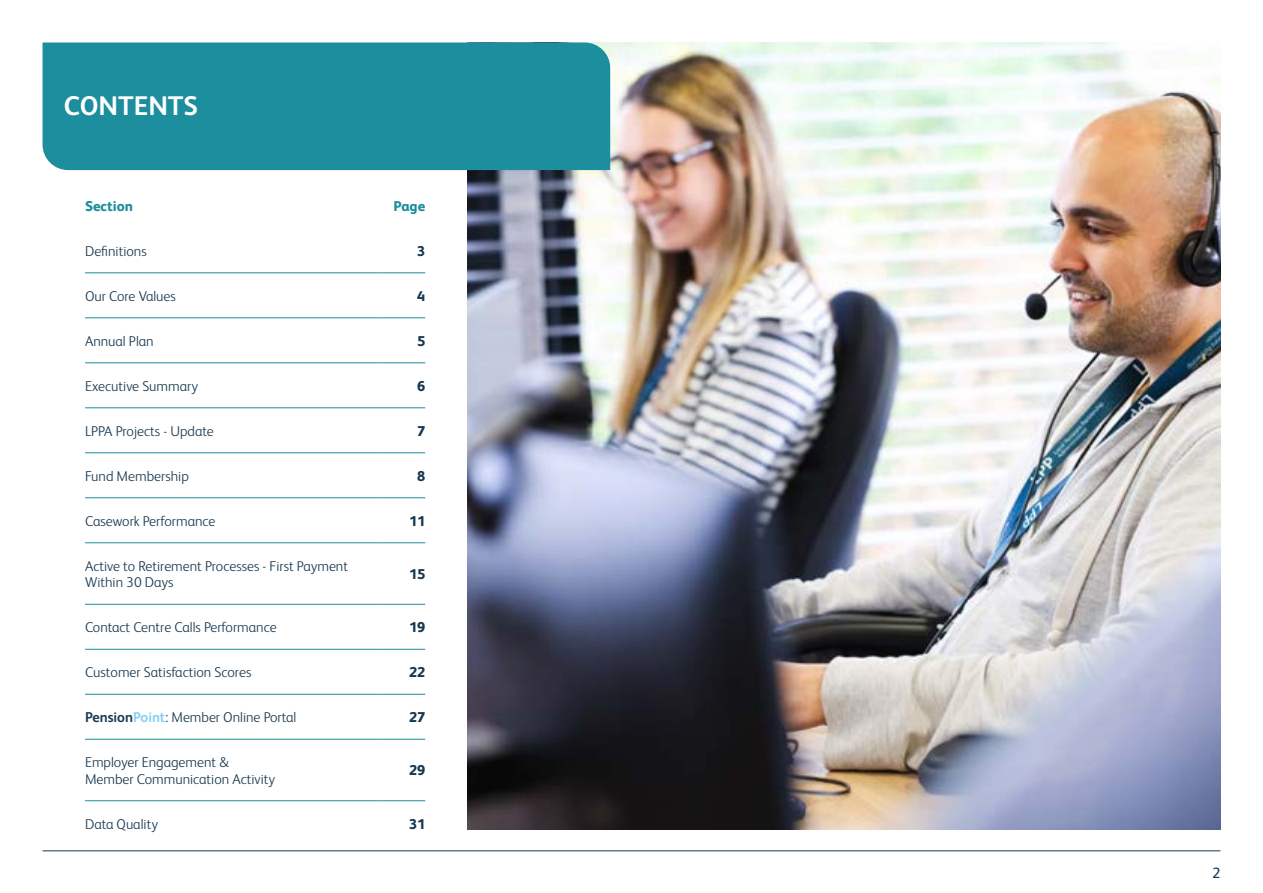
<style>
.page{position:relative;width:1263px;height:893px;background:#fff}
.page>*{position:absolute;margin:0;border:0;box-sizing:border-box;transform-origin:0 0}
.t1{font:700 27px "FS Albert";color:#fff}
.t2{font:15px "FS Albert";color:#183850}
.t3{font:300 14.25px/16.5px "FS Albert";color:#183850}
.t4{font:800 14.25px "FS Albert";color:#183850}
.t5{font:800 14.25px "FS Albert";color:#1c8e9d}
.s1{font-weight:700}
.s2{font-weight:700;color:#83d0f5}
</style>
<div class="page">
<hr style="left:43px;top:851px;width:1177px;height:1px;background:#183850">
<img style="left:468px;top:43px;width:752px;height:786px">
<div style="left:43px;top:43px;width:567px;height:127px;background:#1c8e9d"></div>
<hr style="left:85px;top:272px;width:298px;height:1px;background:#1c8e9d">
<hr style="left:383px;top:272px;width:42px;height:1px;background:#1c8e9d">
<hr style="left:85px;top:317px;width:298px;height:1px;background:#1c8e9d">
<hr style="left:383px;top:317px;width:42px;height:1px;background:#1c8e9d">
<hr style="left:85px;top:362px;width:298px;height:1px;background:#1c8e9d">
<hr style="left:383px;top:362px;width:42px;height:1px;background:#1c8e9d">
<hr style="left:85px;top:407px;width:298px;height:1px;background:#1c8e9d">
<hr style="left:383px;top:407px;width:42px;height:1px;background:#1c8e9d">
<hr style="left:85px;top:452px;width:298px;height:1px;background:#1c8e9d">
<hr style="left:383px;top:452px;width:42px;height:1px;background:#1c8e9d">
<hr style="left:85px;top:497px;width:298px;height:1px;background:#1c8e9d">
<hr style="left:383px;top:497px;width:42px;height:1px;background:#1c8e9d">
<hr style="left:85px;top:542px;width:298px;height:1px;background:#1c8e9d">
<hr style="left:383px;top:542px;width:42px;height:1px;background:#1c8e9d">
<hr style="left:85px;top:604px;width:298px;height:1px;background:#1c8e9d">
<hr style="left:383px;top:604px;width:42px;height:1px;background:#1c8e9d">
<hr style="left:85px;top:649px;width:298px;height:1px;background:#1c8e9d">
<hr style="left:383px;top:649px;width:42px;height:1px;background:#1c8e9d">
<hr style="left:85px;top:694px;width:298px;height:1px;background:#1c8e9d">
<hr style="left:383px;top:694px;width:42px;height:1px;background:#1c8e9d">
<hr style="left:85px;top:739px;width:298px;height:1px;background:#1c8e9d">
<hr style="left:383px;top:739px;width:42px;height:1px;background:#1c8e9d">
<hr style="left:85px;top:800px;width:298px;height:1px;background:#1c8e9d">
<hr style="left:383px;top:800px;width:42px;height:1px;background:#1c8e9d">
<h1 class="t1" style="left:64px;top:88px;width:136px">CONTENTS</h1>
<p class="t5" style="left:85px;top:196px;width:50px">Section</p>
<p class="t5" style="left:393px;top:196px;width:33px">Page</p>
<p class="t3" style="left:85px;top:242px;width:63px">Definitions</p>
<p class="t4" style="left:417px;top:241px;width:10px">3</p>
<p class="t3" style="left:85px;top:287px;width:92px">Our Core Values</p>
<p class="t4" style="left:417px;top:286px;width:10px">4</p>
<p class="t3" style="left:85px;top:332px;width:70px">Annual Plan</p>
<p class="t4" style="left:417px;top:331px;width:10px">5</p>
<p class="t3" style="left:85px;top:377px;width:114px">Executive Summary</p>
<p class="t4" style="left:417px;top:376px;width:10px">6</p>
<p class="t3" style="left:85px;top:422px;width:130px">LPPA Projects - Update</p>
<p class="t4" style="left:417px;top:421px;width:10px">7</p>
<p class="t3" style="left:85px;top:467px;width:105px">Fund Membership</p>
<p class="t4" style="left:417px;top:466px;width:10px">8</p>
<p class="t3" style="left:85px;top:512px;width:132px">Casework Performance</p>
<p class="t4" style="left:409px;top:510px;width:18px">11</p>
<p class="t3" style="left:85px;top:557px;width:265px">Active to Retirement Processes - First Payment<br>Within 30 Days</p>
<p class="t4" style="left:409px;top:564px;width:18px">15</p>
<p class="t3" style="left:85px;top:618px;width:193px">Contact Centre Calls Performance</p>
<p class="t4" style="left:409px;top:617px;width:18px">19</p>
<p class="t3" style="left:85px;top:663px;width:168px">Customer Satisfaction Scores</p>
<p class="t4" style="left:409px;top:662px;width:18px">22</p>
<p class="t3" style="left:85px;top:708px;width:213px"><span class="s1">Pension</span><span class="s2">Point</span>: Member Online Portal</p>
<p class="t4" style="left:409px;top:707px;width:18px">27</p>
<p class="t3" style="left:85px;top:753px;width:192px">Employer Engagement &amp;<br>Member Communication Activity</p>
<p class="t4" style="left:409px;top:760px;width:18px">29</p>
<p class="t3" style="left:85px;top:815px;width:74px">Data Quality</p>
<p class="t4" style="left:409px;top:813px;width:18px">31</p>
<p class="t2" style="left:1212px;top:863px;width:10px">2</p>
</div>
